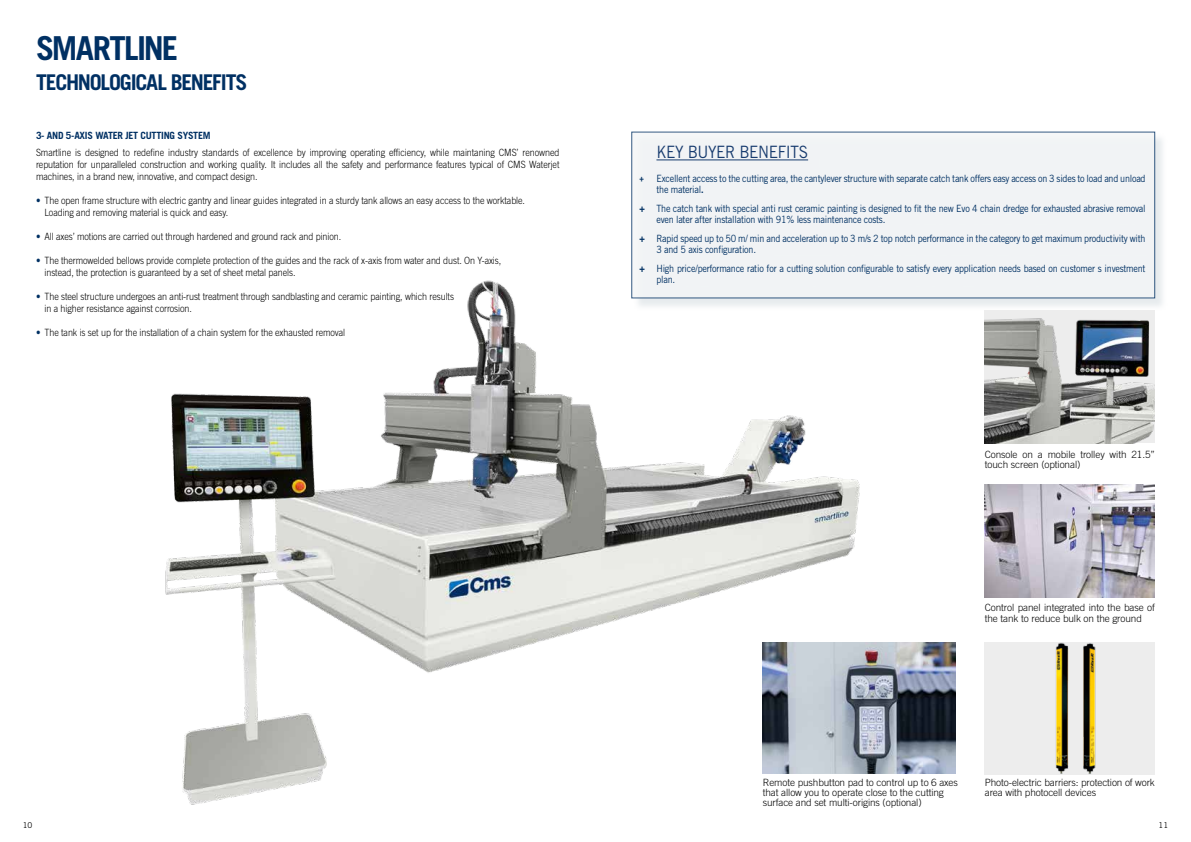
<style>
.page{position:relative;width:1191px;height:842px;background:#fff}
.page>*{position:absolute;margin:0;border:0;box-sizing:border-box;transform-origin:0 0}
.t1{font:700 33px "Trade Gothic LT Std";letter-spacing:-.05em;color:#003063}
.t2{font:700 21.7px "Trade Gothic LT Std";letter-spacing:-.06em;color:#003063}
.t3{font:17px "Trade Gothic LT Std";letter-spacing:-.025em;color:#183c6f;scale:.9 1}
.t4{font:300 10px/12px "Trade Gothic LT Std";letter-spacing:-.01em;color:#000;scale:.9 1}
.t5{font:10px/11px "Trade Gothic LT Std";letter-spacing:-.025em;color:#003063;scale:.9 1}
.t6{font:300 10px/10px "Trade Gothic LT Std";letter-spacing:-.01em;color:#000}
.t7{font:700 10px "Trade Gothic LT Std";letter-spacing:-.025em;color:#003063}
.t8{font:700 10px "Calibri";color:#003063;scale:.9 1}
.t9{font:8px "Trade Gothic LT Std";color:#000}
.s1{color:#003063}
.s2{font-weight:700}
</style>
<div class="page">
<img style="left:165px;top:280px;width:695px;height:525px">
<div style="left:633px;top:133px;width:534px;height:178px;background:#d8dfe3;opacity:.75"></div>
<div style="left:631px;top:132px;width:524px;height:166px;background:#f4f6f7"></div>
<hr style="left:656px;top:159px;width:152px;height:1px;background:#183c6f">
<img style="left:984px;top:311px;width:171px;height:132px">
<div style="left:984px;top:642px;width:171px;height:133px;background:#ededed"></div>
<img style="left:1055px;top:642px;width:41px;height:132px">
<img style="left:984px;top:484px;width:171px;height:114px">
<img style="left:763px;top:642px;width:192px;height:132px">
<h1 class="t1" style="left:36px;top:28px;width:144px">SMARTLINE</h1>
<h2 class="t2" style="left:36px;top:69px;width:213px">TECHNOLOGICAL BENEFITS</h2>
<p class="t7" style="left:36px;top:129px;width:176px">3- AND 5-AXIS WATER JET CUTTING SYSTEM</p>
<p class="t4" style="left:36px;top:146px;width:583px;text-align:justify">Smartline is designed to redefine industry standards of excellence by improving operating efficiency, while maintaning CMS’ renowned reputation for unparalleled construction and working quality. It includes all the safety and performance features typical of CMS Waterjet machines, in a brand new, innovative, and compact design.</p>
<p class="t4" style="left:45px;top:194px;width:535px;text-indent:-9px"><span class="s1">•</span> The open frame structure with electric gantry and linear guides integrated in a sturdy tank allows an easy access to the worktable.<br>Loading and removing material is quick and easy.</p>
<p class="t4" style="left:36px;top:230px;width:341px"><span class="s1">•</span> All axes’ motions are carried out through hardened and ground rack and pinion.</p>
<p class="t4" style="left:45px;top:254px;width:509px;text-indent:-9px"><span class="s1">•</span> The thermowelded bellows provide complete protection of the guides and the rack of x-axis from water and dust. On Y-axis, instead, the protection is guaranteed by a set of sheet metal panels.</p>
<p class="t4" style="left:45px;top:290px;width:456px;text-indent:-9px"><span class="s1">•</span> The steel structure undergoes an anti-rust treatment through sandblasting and ceramic painting, which results in a higher resistance against corrosion.</p>
<p class="t4" style="left:36px;top:326px;width:345px"><span class="s1">•</span> The tank is set up for the installation of a chain system for the exhausted removal</p>
<h3 class="t3" style="left:656px;top:142px;width:170px">KEY BUYER BENEFITS</h3>
<p class="t8" style="left:639px;top:172px;width:6px">+</p>
<p class="t5" style="left:656px;top:173px;width:545px">Excellent access to the cutting area, the cantylever structure with separate catch tank offers easy access on 3 sides to load and unload the material<span class="s2">.</span></p>
<p class="t5" style="left:656px;top:203px;width:545px;text-indent:-17px"><span class="s2">+</span> The catch tank with special anti rust ceramic painting is designed to fit the new Evo 4 chain dredge for exhausted abrasive removal even later after installation with 91% less maintenance costs.</p>
<p class="t5" style="left:656px;top:233px;width:545px;text-indent:-17px"><span class="s2">+</span> Rapid speed up to 50 m/ min and acceleration up to 3 m/s 2 top notch performance in the category to get maximum productivity with<br>3 and 5 axis configuration.</p>
<p class="t5" style="left:656px;top:263px;width:545px;text-indent:-17px"><span class="s2">+</span> High price/performance ratio for a cutting solution configurable to satisfy every application needs based on customer s investment plan.</p>
<p class="t6" style="left:984px;top:449px;width:172px">Console on a mobile trolley with 21.5” touch screen (optional)</p>
<p class="t6" style="left:984px;top:602px;width:172px;line-height:11px">Control panel integrated into the base of the tank to reduce bulk on the ground</p>
<p class="t6" style="left:763px;top:777px;width:197px">Remote pushbutton pad to control up to 6 axes that allow you to operate close to the cutting surface and set multi-origins (optional)</p>
<p class="t6" style="left:984px;top:777px;width:172px">Photo-electric barriers: protection of work area with photocell devices</p>
<p class="t9" style="left:23px;top:820px;width:11px">10</p>
<p class="t9" style="left:1158px;top:820px;width:11px">11</p>
</div>
